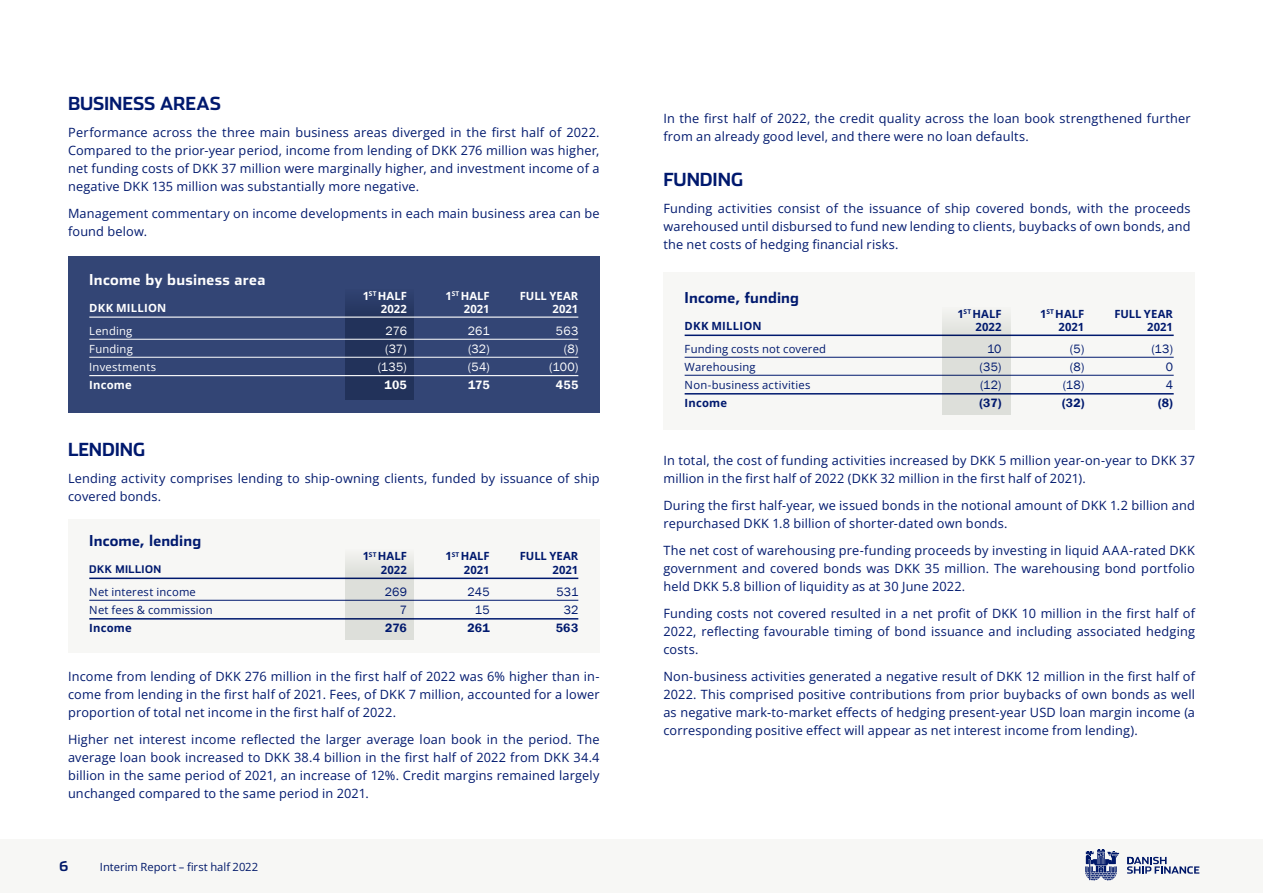
<style>
.page{position:relative;width:1263px;height:893px;background:#fff}
.page>*{position:absolute;margin:0;border:0;box-sizing:border-box;transform-origin:0 0}
.t1{font:700 18px "Stainless";letter-spacing:-.005em;color:#00196e}
.t2{font:700 15px "Stainless";letter-spacing:.01em;color:#00196e}
.t3{font:700 15px "Stainless";letter-spacing:.02em;color:#fff}
.t4{font:700 13.5px "Stainless";color:#00196e}
.t5{font:12.75px/18px "Open Sans";letter-spacing:.015em;color:#00196e;text-align:justify}
.t6{font:12.45px/18px "Franklin Gothic";letter-spacing:.02em;color:#00196e;text-align:center}
.t7{font:12.45px/18px "Franklin Gothic";letter-spacing:.005em;color:#fff;text-align:right}
.t8{font:600 12.45px "Franklin Gothic";letter-spacing:.015em;color:#00196e}
.t9{font:600 12.45px "Franklin Gothic";letter-spacing:.02em;color:#fff}
.t10{font:11.25px/18px "Open Sans";letter-spacing:.02em;color:#00196e}
.t11{font:700 11.25px/13.5px "Open Sans";letter-spacing:.01em;color:#00196e;text-align:right}
.t12{font:700 11.25px/13.5px "Open Sans";letter-spacing:.015em;color:#fff;text-align:right}
.t13{font:11.25px "Open Sans";color:#00196e}
.t14{font:11.25px/18px "Open Sans";letter-spacing:.02em;color:#fff}
.t15{font:700 10.5px "Stainless";letter-spacing:.035em;color:#00196e}
</style>
<div class="page">
<div style="left:68px;top:519px;width:532px;height:134px;background:#f7f7f5"></div>
<hr style="left:89px;top:578px;width:489px;height:1px;background:#00196e">
<hr style="left:89px;top:600px;width:489px;height:1px;background:#00196e">
<hr style="left:89px;top:618px;width:489px;height:2px;background:#00196e">
<svg style="left:345px;top:557px;width:68px;height:83px;background:#d3d6d5"></svg>
<div style="left:68px;top:257px;width:532px;height:156px;background:#334575"></div>
<div style="left:345px;top:289px;width:68px;height:110px;background:linear-gradient(to bottom,#293a65,#1f2f56)"></div>
<hr style="left:89px;top:317px;width:489px;height:1px;background:#fff">
<hr style="left:89px;top:339px;width:489px;height:1px;background:#fff">
<hr style="left:89px;top:357px;width:489px;height:1px;background:#fff">
<hr style="left:89px;top:375px;width:489px;height:1px;background:#fff">
<div style="left:663px;top:273px;width:532px;height:157px;background:#f7f7f5"></div>
<hr style="left:685px;top:335px;width:489px;height:1px;background:#00196e">
<hr style="left:685px;top:357px;width:489px;height:1px;background:#00196e">
<hr style="left:685px;top:375px;width:489px;height:1px;background:#00196e">
<hr style="left:685px;top:393px;width:489px;height:2px;background:#00196e">
<svg style="left:942px;top:316px;width:68px;height:98px;background:#d3d6d5"></svg>
<div style="left:0;top:840px;width:1263px;height:53px;background:#f7f7f5"></div>
<h1 class="t1" style="left:68px;top:92px;width:154px">BUSINESS AREAS</h1>
<p class="t5" style="left:68px;top:123px;width:533px">Performance across the three main business areas diverged in the first half of 2022.<br>Compared to the prior-year period, income from lending of DKK 276 million was higher, net funding costs of DKK 37 million were marginally higher, and investment income of a negative DKK 135 million was substantially more negative.</p>
<p class="t5" style="left:68px;top:204px;width:533px">Management commentary on income developments in each main business area can be found below.</p>
<p class="t3" style="left:89px;top:271px;width:178px">Income by business area</p>
<p class="t12" style="left:89px;top:301px;width:79px">DKK MILLION</p>
<p class="t14" style="left:89px;top:321px;width:68px">Lending<br>Funding<br>Investments</p>
<p class="t12" style="left:89px;top:378px;width:44px">Income</p>
<p class="t12" style="left:363px;top:289px;width:46px">1<sup>ST</sup> HALF<br>2022</p>
<p class="t12" style="left:445px;top:289px;width:46px">1<sup>ST</sup> HALF<br>2021</p>
<p class="t12" style="left:520px;top:289px;width:60px">FULL YEAR<br>2021</p>
<p class="t7" style="left:378px;top:322px;width:31px">276 (37) (135)</p>
<p class="t9" style="left:385px;top:377px;width:24px">105</p>
<p class="t7" style="left:468px;top:322px;width:23px;text-align:justify">261 (32) (54)</p>
<p class="t9" style="left:468px;top:377px;width:23px">175</p>
<p class="t7" style="left:549px;top:322px;width:31px">563 (8) (100)</p>
<p class="t9" style="left:556px;top:377px;width:24px">455</p>
<h1 class="t1" style="left:68px;top:439px;width:79px">LENDING</h1>
<p class="t5" style="left:68px;top:469px;width:533px">Lending activity comprises lending to ship-owning clients, funded by issuance of ship covered bonds.</p>
<p class="t2" style="left:89px;top:532px;width:113px">Income, lending</p>
<p class="t15" style="left:89px;top:563px;width:73px">DKK MILLION</p>
<p class="t10" style="left:89px;top:582px;width:125px">Net interest income<br>Net fees &amp; commission</p>
<p class="t11" style="left:89px;top:621px;width:44px">Income</p>
<p class="t11" style="left:363px;top:549px;width:46px">1<sup>ST</sup> HALF<br>2022</p>
<p class="t11" style="left:445px;top:549px;width:46px">1<sup>ST</sup> HALF<br>2021</p>
<p class="t11" style="left:520px;top:549px;width:60px">FULL YEAR<br>2021</p>
<p class="t6" style="left:385px;top:583px;width:24px;text-align:right">269<br>7</p>
<p class="t8" style="left:385px;top:620px;width:23px">276</p>
<p class="t6" style="left:468px;top:583px;width:24px">245<br>15</p>
<p class="t8" style="left:467px;top:620px;width:24px">261</p>
<p class="t6" style="left:556px;top:583px;width:23px">531<br>32</p>
<p class="t8" style="left:556px;top:620px;width:24px">563</p>
<p class="t5" style="left:68px;top:667px;width:533px">Income from lending of DKK 276 million in the first half of 2022 was 6% higher than in&shy;come from lending in the first half of 2021. Fees, of DKK 7 million, accounted for a lower proportion of total net income in the first half of 2022.</p>
<p class="t5" style="left:68px;top:730px;width:533px">Higher net interest income reflected the larger average loan book in the period. The average loan book increased to DKK 38.4 billion in the first half of 2022 from DKK 34.4 billion in the same period of 2021, an increase of 12%. Credit margins remained largely unchanged compared to the same period in 2021.</p>
<p class="t4" style="left:59px;top:857px;width:10px">6</p>
<p class="t13" style="left:100px;top:859px;width:160px">Interim Report – first half 2022</p>
<p class="t5" style="left:663px;top:109px;width:529px">In the first half of 2022, the credit quality across the loan book strengthened further from an already good level, and there were no loan defaults.</p>
<h1 class="t1" style="left:663px;top:169px;width:81px">FUNDING</h1>
<p class="t5" style="left:663px;top:199px;width:529px">Funding activities consist of the issuance of ship covered bonds, with the proceeds warehoused until disbursed to fund new lending to clients, buybacks of own bonds, and the net costs of hedging financial risks.</p>
<p class="t2" style="left:685px;top:289px;width:116px">Income, funding</p>
<p class="t11" style="left:685px;top:319px;width:79px">DKK MILLION</p>
<p class="t10" style="left:685px;top:339px;width:143px">Funding costs not covered<br>Warehousing<br>Non-business activities</p>
<p class="t11" style="left:685px;top:396px;width:44px">Income</p>
<p class="t11" style="left:957px;top:307px;width:46px">1<sup>ST</sup> HALF<br>2022</p>
<p class="t11" style="left:1040px;top:307px;width:46px">1<sup>ST</sup> HALF<br>2021</p>
<p class="t11" style="left:1114px;top:307px;width:60px">FULL YEAR<br>2021</p>
<p class="t6" style="left:980px;top:340px;width:23px">10 (35) (12)</p>
<p class="t8" style="left:979px;top:395px;width:24px">(37)</p>
<p class="t6" style="left:1166px;top:340px;width:9px;text-align:justify;text-indent:-14px">(13)<br>0<br>4</p>
<p class="t8" style="left:1158px;top:395px;width:16px">(8)</p>
<p class="t6" style="left:1063px;top:340px;width:23px">(5) (8) (18)</p>
<p class="t8" style="left:1062px;top:395px;width:24px">(32)</p>
<p class="t5" style="left:663px;top:451px;width:533px">In total, the cost of funding activities increased by DKK 5 million year-on-year to DKK 37 million in the first half of 2022 (DKK 32 million in the first half of 2021).</p>
<p class="t5" style="left:663px;top:496px;width:533px">During the first half-year, we issued bonds in the notional amount of DKK 1.2 billion and repurchased DKK 1.8 billion of shorter-dated own bonds.</p>
<p class="t5" style="left:663px;top:541px;width:533px">The net cost of warehousing pre-funding proceeds by investing in liquid AAA-rated DKK government and covered bonds was DKK 35 million. The warehousing bond portfolio held DKK 5.8 billion of liquidity as at 30 June 2022.</p>
<p class="t5" style="left:663px;top:604px;width:533px">Funding costs not covered resulted in a net profit of DKK 10 million in the first half of 2022, reflecting favourable timing of bond issuance and including associated hedging costs.</p>
<p class="t5" style="left:663px;top:667px;width:533px">Non-business activities generated a negative result of DKK 12 million in the first half of 2022. This comprised positive contributions from prior buybacks of own bonds as well as negative mark-to-market effects of hedging present-year USD loan margin income (a corresponding positive effect will appear as net interest income from lending).</p>
</div>
